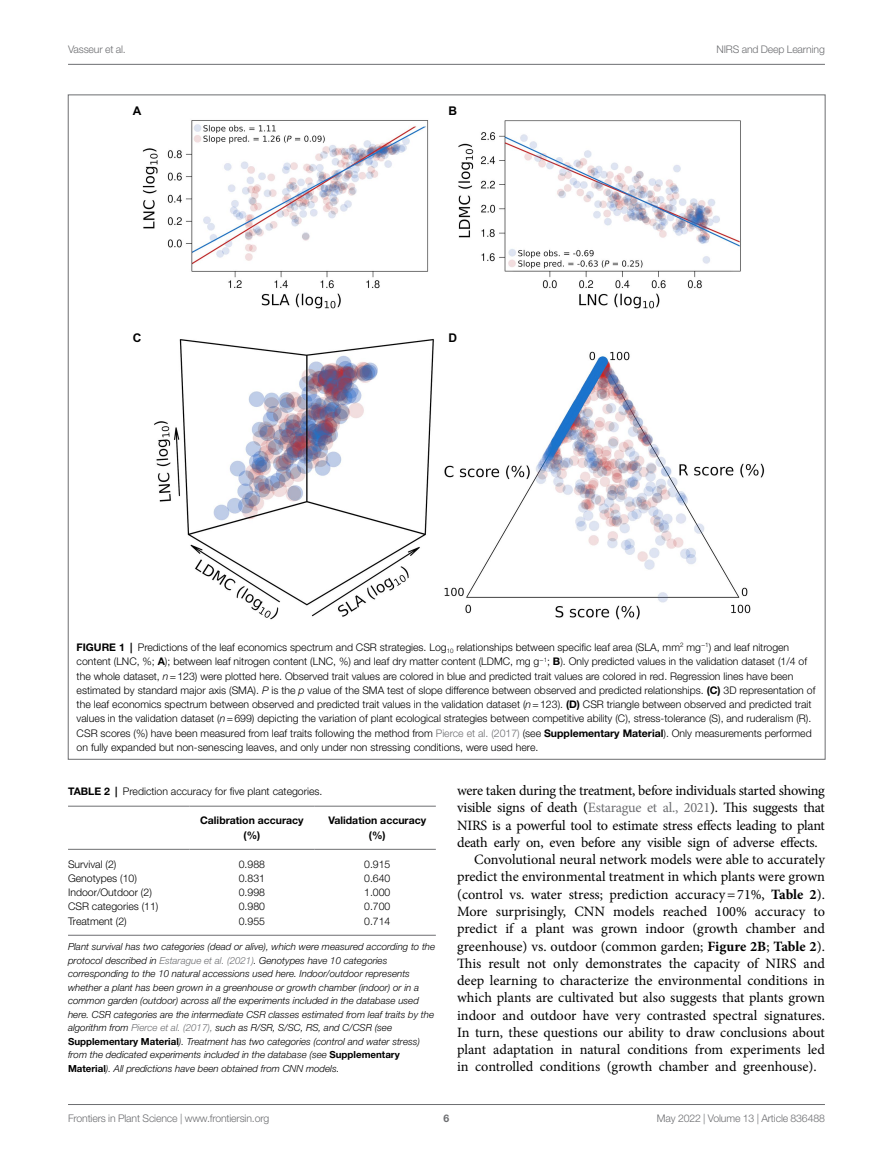
<style>
.page{position:relative;width:893px;height:1170px;background:#fff}
.page>*{position:absolute;margin:0;border:0;box-sizing:border-box;transform-origin:0 0}
.TEXT{font:14.25px/17.2px "Minion Pro";letter-spacing:-.015em;color:#000;text-align:justify}
.t1{font:700 12px "Arial";color:#000}
.FIG_LEG{font:300 10.5px/14.2px "Helvetica Neue LT Std";color:#000}
.TB_TX{font:300 10.5px "Helvetica Neue LT Std";color:#000}
.t2{font:300 10.5px "Helvetica Neue LT Std";letter-spacing:-.015em;color:#6d6e71}
.TT_NO_RULE{font:300 10.5px "Helvetica Neue LT Std";color:#000}
.TB_CH{font:700 10.5px/14.2px "Helvetica Neue LT Std";color:#000;text-align:center}
.t3{font:700 10.5px "Helvetica Neue LT Std";color:#6d6e71}
.TFN{font:italic 300 9.75px/13.5px "Helvetica Neue LT Std";color:#000}
.s1{font-weight:700}
.s2{font-style:italic}
.s3{color:#6d6e71}
.s4{font-weight:700;font-style:normal}
</style>
<div class="page">
<hr style="left:68px;top:64px;width:757px;height:1px;background:#6d6e71">
<hr style="left:68px;top:1104px;width:757px;height:1px;background:#6d6e71">
<hr style="left:68px;top:934px;width:368px;height:1px;background:#6d6e71">
<hr style="left:190px;top:805px;width:124px;height:1px;background:#6d6e71">
<hr style="left:190px;top:849px;width:124px;height:1px;background:#6d6e71">
<hr style="left:314px;top:805px;width:122px;height:1px;background:#6d6e71">
<hr style="left:314px;top:849px;width:122px;height:1px;background:#6d6e71">
<hr style="left:68px;top:805px;width:122px;height:1px;background:#6d6e71">
<hr style="left:68px;top:849px;width:122px;height:1px;background:#6d6e71">
<img style="left:142px;top:120px;width:623px;height:500px">
<p class="t2" style="left:68px;top:42px;width:59px">Vasseur et al.</p>
<p class="t2" style="left:716px;top:42px;width:110px">NIRS and Deep Learning</p>
<p class="t1" style="left:133px;top:103px;width:10px">A</p>
<p class="t1" style="left:449px;top:103px;width:10px">B</p>
<p class="t1" style="left:133px;top:329px;width:10px">C</p>
<p class="t1" style="left:449px;top:329px;width:10px">D</p>
<p class="FIG_LEG" style="left:77px;top:640px;width:740px"><span class="s1">FIGURE 1 |</span> Predictions of the leaf economics spectrum and CSR strategies. Log<sub>10</sub> relationships between specific leaf area (SLA, mm<sup>2</sup> mg<sup>−</sup><sup>1</sup>) and leaf nitrogen content (LNC, %; <span class="s1">A</span>); between leaf nitrogen content (LNC, %) and leaf dry matter content (LDMC, mg g<sup>−</sup><sup>1</sup>; <span class="s1">B</span>). Only predicted values in the validation dataset (1/4 of the whole dataset, <span class="s2">n</span>=123) were plotted here. Observed trait values are colored in blue and predicted trait values are colored in red. Regression lines have been estimated by standard major axis (SMA). <span class="s2">P</span> is the <span class="s2">p</span> value of the SMA test of slope difference between observed and predicted relationships. <span class="s1">(C)</span> 3D representation of the leaf economics spectrum between observed and predicted trait values in the validation dataset (<span class="s2">n</span>=123). <span class="s1">(D)</span> CSR triangle between observed and predicted trait values in the validation dataset (<span class="s2">n</span>=699) depicting the variation of plant ecological strategies between competitive ability (C), stress-tolerance (S), and ruderalism (R).<br>CSR scores (%) have been measured from leaf traits following the method from <span class="s3">Pierce et al. (2017)</span> (see <span class="s1">Supplementary Material</span>). Only measurements performed on fully expanded but non-senescing leaves, and only under non stressing conditions, were used here.</p>
<p class="TT_NO_RULE" style="left:68px;top:785px;width:256px"><span class="s1">TABLE 2 |</span> Prediction accuracy for five plant categories.</p>
<p class="TB_CH" style="left:200px;top:813px;width:105px">Calibration accuracy (%)</p>
<p class="TB_CH" style="left:328px;top:813px;width:99px">Validation accuracy (%)</p>
<p class="TB_TX" style="left:68px;top:857px;width:50px">Survival (2)</p>
<p class="TB_TX" style="left:239px;top:857px;width:28px">0.988</p>
<p class="TB_TX" style="left:364px;top:857px;width:28px">0.915</p>
<p class="TB_TX" style="left:68px;top:871px;width:70px">Genotypes (10)</p>
<p class="TB_TX" style="left:239px;top:871px;width:28px">0.831</p>
<p class="TB_TX" style="left:364px;top:871px;width:28px">0.640</p>
<p class="TB_TX" style="left:68px;top:885px;width:85px">Indoor/Outdoor (2)</p>
<p class="TB_TX" style="left:239px;top:885px;width:28px">0.998</p>
<p class="TB_TX" style="left:364px;top:885px;width:28px">1.000</p>
<p class="TB_TX" style="left:68px;top:900px;width:92px">CSR categories (11)</p>
<p class="TB_TX" style="left:239px;top:900px;width:28px">0.980</p>
<p class="TB_TX" style="left:364px;top:900px;width:28px">0.700</p>
<p class="TB_TX" style="left:68px;top:914px;width:60px">Treatment (2)</p>
<p class="TB_TX" style="left:239px;top:914px;width:28px">0.955</p>
<p class="TB_TX" style="left:364px;top:914px;width:28px">0.714</p>
<p class="TFN" style="left:68px;top:939px;width:369px">Plant survival has two categories (dead or alive), which were measured according to the protocol described in <span class="s3">Estarague et al. (2021)</span>. Genotypes have 10 categories corresponding to the 10 natural accessions used here. Indoor/outdoor represents whether a plant has been grown in a greenhouse or growth chamber (indoor) or in a common garden (outdoor) across all the experiments included in the database used here. CSR categories are the intermediate CSR classes estimated from leaf traits by the algorithm from <span class="s3">Pierce et al. (2017),</span> such as R/SR, S/SC, RS, and C/CSR (see <span class="s4">Supplementary Material</span>). Treatment has two categories (control and water stress) from the dedicated experiments included in the database (see <span class="s4">Supplementary Material</span>). All predictions have been obtained from CNN models.</p>
<p class="TEXT" style="left:457px;top:782px;width:369px">were taken during the treatment, before individuals started showing visible signs of death (<span class="s3">Estarague et al., 2021</span>). This suggests that NIRS is a powerful tool to estimate stress effects leading to plant death early on, even before any visible sign of adverse effects.</p>
<p class="TEXT" style="left:457px;top:851px;width:369px;text-indent:17px">Convolutional neural network models were able to accurately predict the environmental treatment in which plants were grown (control vs. water stress; prediction accuracy=71%, <span class="s1">Table 2</span>).<br>More surprisingly, CNN models reached 100% accuracy to predict if a plant was grown indoor (growth chamber and greenhouse) vs. outdoor (common garden; <span class="s1">Figure 2B</span>; <span class="s1">Table 2</span>).<br>This result not only demonstrates the capacity of NIRS and deep learning to characterize the environmental conditions in which plants are cultivated but also suggests that plants grown indoor and outdoor have very contrasted spectral signatures.<br>In turn, these questions our ability to draw conclusions about plant adaptation in natural conditions from experiments led in controlled conditions (growth chamber and greenhouse).</p>
<p class="t2" style="left:68px;top:1111px;width:203px">Frontiers in Plant Science | www.frontiersin.org</p>
<p class="t3" style="left:444px;top:1111px;width:7px">6</p>
<p class="t2" style="left:657px;top:1111px;width:169px">May 2022 | Volume 13 | Article 836488</p>
</div>
